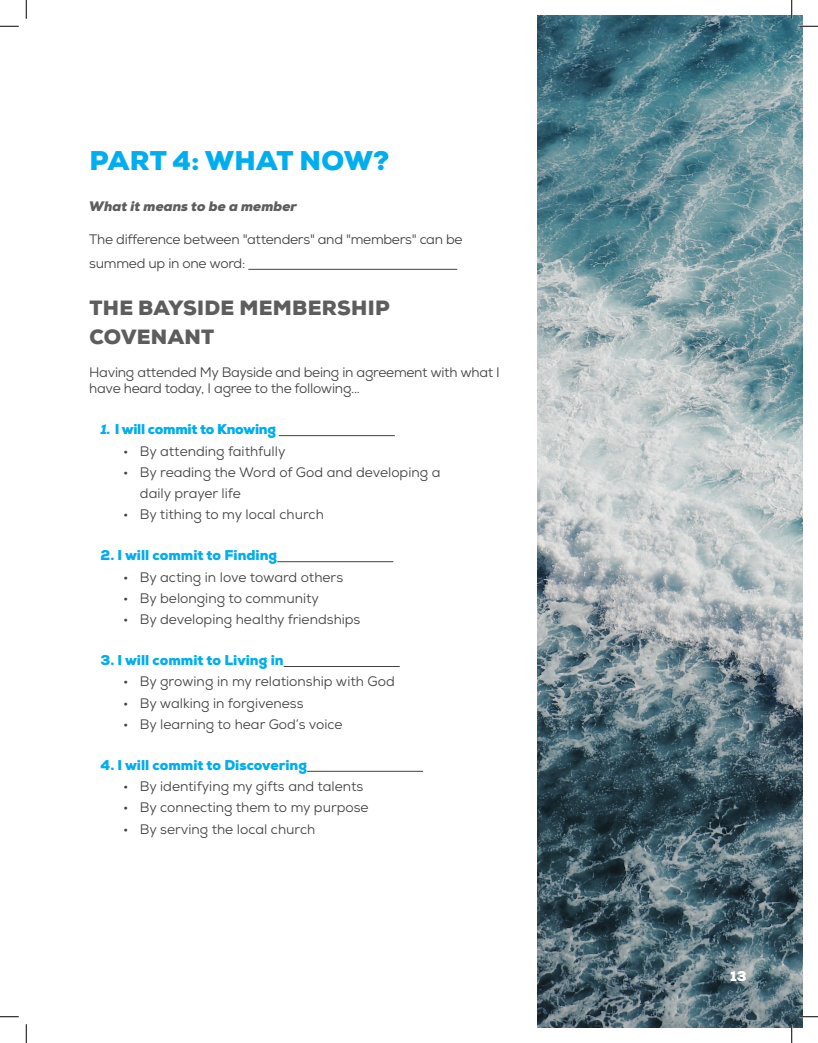
<style>
.page{position:relative;width:818px;height:1043px;background:#fff}
.page>*{position:absolute;margin:0;border:0;box-sizing:border-box;transform-origin:0 0}
.t1{font:900 26.25px "Nexa";letter-spacing:.01em;color:#00aeef}
.t2{font:900 20px/28.5px "Nexa";letter-spacing:.015em;color:#5d5d5e}
.t3{font:13.75px "Nexa";color:#414142}
.t4{font:13.75px/24px "Nexa";letter-spacing:-.02em;color:#414142}
.t5{font:900 13.75px "Nexa";color:#00aeef}
.t6{font:italic 900 13.75px "Nexa";color:#5d5d5e}
.t7{font:900 13.75px "Nexa";letter-spacing:-.02em;color:#00aeef}
.t8{font:900 13.75px "Nexa";color:#fff}
.s1{font-style:italic}
</style>
<div class="page">
<img style="left:537px;top:15px;width:265px;height:1013px">
<hr style="left:248px;top:269px;width:209px;height:1px;background:#414142">
<hr style="left:279px;top:435px;width:116px;height:1px;background:#414142">
<hr style="left:277px;top:561px;width:116px;height:1px;background:#414142">
<hr style="left:283px;top:666px;width:116px;height:1px;background:#414142">
<hr style="left:307px;top:771px;width:116px;height:1px;background:#414142">
<svg style="left:0;top:25px;width:19px;height:2px"></svg>
<svg style="left:799px;top:25px;width:19px;height:2px"></svg>
<svg style="left:0;top:1016px;width:19px;height:1px"></svg>
<svg style="left:799px;top:1015px;width:19px;height:2px"></svg>
<svg style="left:25px;top:0;width:2px;height:19px"></svg>
<svg style="left:25px;top:1024px;width:2px;height:18px"></svg>
<svg style="left:790px;top:0;width:2px;height:19px"></svg>
<svg style="left:790px;top:1024px;width:2px;height:18px"></svg>
<p class="t1" style="left:89px;top:143px;width:301px">PART 4: WHAT NOW?</p>
<p class="t6" style="left:89px;top:197px;width:209px">What it means to be a member</p>
<p class="t4" style="left:89px;top:227px;width:375px">The difference between "attenders" and "members" can be summed up in one word:</p>
<p class="t2" style="left:89px;top:294px;width:302px">THE BAYSIDE MEMBERSHIP<br>COVENANT</p>
<p class="t4" style="left:89px;top:364px;width:412px;line-height:16.5px">Having attended My Bayside and being in agreement with what I have heard today, I agree to the following...</p>
<p class="t7" style="left:101px;top:420px;width:177px"><span class="s1">1.</span> I will commit to Knowing</p>
<p class="t3" style="left:123px;top:442px;width:164px">• By attending faithfully</p>
<p class="t3" style="left:123px;top:463px;width:319px">• By reading the Word of God and developing a</p>
<p class="t3" style="left:140px;top:484px;width:102px">daily prayer life</p>
<p class="t3" style="left:123px;top:506px;width:202px">• By tithing to my local church</p>
<p class="t5" style="left:101px;top:546px;width:178px">2. I will commit to Finding</p>
<p class="t3" style="left:123px;top:568px;width:222px">• By acting in love toward others</p>
<p class="t3" style="left:123px;top:589px;width:197px">• By belonging to community</p>
<p class="t3" style="left:123px;top:610px;width:239px">• By developing healthy friendships</p>
<p class="t5" style="left:101px;top:651px;width:184px">3. I will commit to Living in</p>
<p class="t3" style="left:123px;top:673px;width:273px">• By growing in my relationship with God</p>
<p class="t3" style="left:123px;top:694px;width:182px">• By walking in forgiveness</p>
<p class="t3" style="left:123px;top:715px;width:221px">• By learning to hear God’s voice</p>
<p class="t5" style="left:101px;top:756px;width:208px">4. I will commit to Discovering</p>
<p class="t3" style="left:123px;top:777px;width:242px">• By identifying my gifts and talents</p>
<p class="t3" style="left:123px;top:799px;width:247px">• By connecting them to my purpose</p>
<p class="t3" style="left:123px;top:820px;width:194px">• By serving the local church</p>
<p class="t8" style="left:730px;top:967px;width:18px">13</p>
</div>
